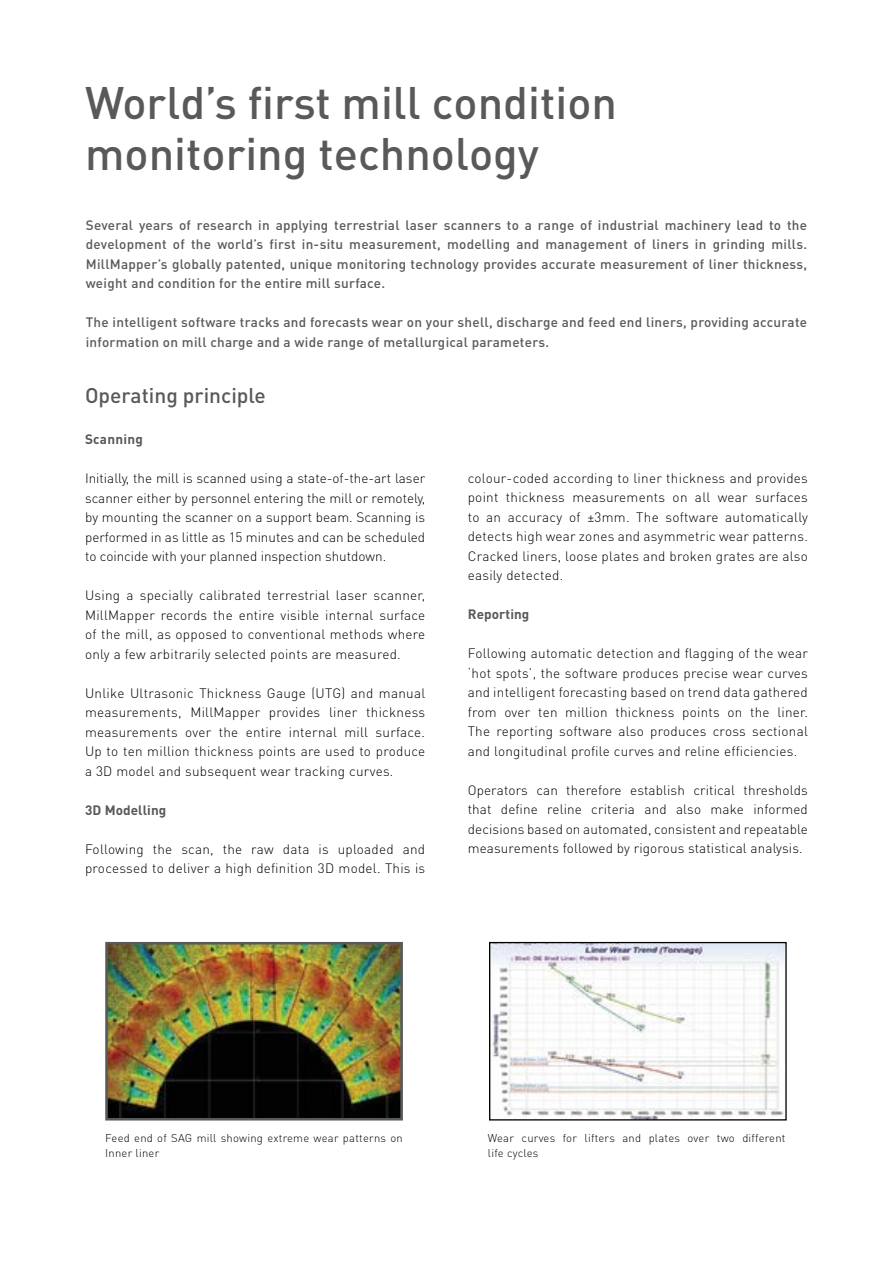
<style>
.page{position:relative;width:893px;height:1263px;background:#fff}
.page>*{position:absolute;margin:0;border:0;box-sizing:border-box;transform-origin:0 0}
.t1{font:500 45px/51px "DIN Pro";color:#58595b}
.t2{font:500 21px "DIN Pro";color:#58595b}
.t3{font:300 13.5px/19.5px "DIN Pro";letter-spacing:.02em;color:#000;text-align:justify}
.t4{font:500 13.5px/19.5px "DIN Pro";letter-spacing:.02em;color:#58595b;text-align:justify}
.t5{font:700 13.5px "DIN Pro";letter-spacing:.005em;color:#58595b}
.t6{font:300 11.25px/15px "DIN Pro";letter-spacing:.02em;color:#000}
</style>
<div class="page">
<img style="left:491px;top:944px;width:294px;height:174px">
<div style="left:489px;top:942px;width:298px;height:178px;border:1px solid #000"></div>
<img style="left:109px;top:946px;width:290px;height:170px">
<div style="left:105px;top:942px;width:298px;height:178px;border:3px solid #58595b"></div>
<h1 class="t1" style="left:85px;top:76px;width:533px">World’s first mill condition monitoring technology</h1>
<p class="t4" style="left:86px;top:214px;width:723px">Several years of research in applying terrestrial laser scanners to a range of industrial machinery lead to the development of the world’s first in-situ measurement, modelling and management of liners in grinding mills.<br>MillMapper’s globally patented, unique monitoring technology provides accurate measurement of liner thickness, weight and condition for the entire mill surface.</p>
<p class="t4" style="left:86px;top:312px;width:723px">The intelligent software tracks and forecasts wear on your shell, discharge and feed end liners, providing accurate information on mill charge and a wide range of metallurgical parameters.</p>
<h2 class="t2" style="left:85px;top:381px;width:182px">Operating principle</h2>
<p class="t5" style="left:85px;top:430px;width:59px">Scanning</p>
<p class="t3" style="left:85px;top:468px;width:342px">Initially, the mill is scanned using a state-of-the-art laser scanner either by personnel entering the mill or remotely, by mounting the scanner on a support beam. Scanning is performed in as little as 15 minutes and can be scheduled to coincide with your planned inspection shutdown.</p>
<p class="t3" style="left:85px;top:585px;width:342px">Using a specially calibrated terrestrial laser scanner, MillMapper records the entire visible internal surface of the mill, as opposed to conventional methods where only a few arbitrarily selected points are measured.</p>
<p class="t3" style="left:85px;top:682px;width:342px">Unlike Ultrasonic Thickness Gauge (UTG) and manual measurements, MillMapper provides liner thickness measurements over the entire internal mill surface.<br>Up to ten million thickness points are used to produce a 3D model and subsequent wear tracking curves.</p>
<p class="t5" style="left:85px;top:800px;width:83px">3D Modelling</p>
<p class="t3" style="left:85px;top:838px;width:342px">Following the scan, the raw data is uploaded and processed to deliver a high definition 3D model. This is</p>
<p class="t3" style="left:468px;top:468px;width:342px">colour-coded according to liner thickness and provides point thickness measurements on all wear surfaces to an accuracy of ±3mm. The software automatically detects high wear zones and asymmetric wear patterns.<br>Cracked liners, loose plates and broken grates are also easily detected.</p>
<p class="t5" style="left:468px;top:605px;width:63px">Reporting</p>
<p class="t3" style="left:468px;top:643px;width:342px">Following automatic detection and flagging of the wear ‘hot spots’, the software produces precise wear curves and intelligent forecasting based on trend data gathered from over ten million thickness points on the liner.<br>The reporting software also produces cross sectional and longitudinal profile curves and reline efficiencies.</p>
<p class="t3" style="left:468px;top:780px;width:342px">Operators can therefore establish critical thresholds that define reline criteria and also make informed decisions based on automated, consistent and repeatable measurements followed by rigorous statistical analysis.</p>
<p class="t6" style="left:105px;top:1130px;width:299px">Feed end of SAG mill showing extreme wear patterns on<br>Inner liner</p>
<p class="t6" style="left:488px;top:1130px;width:299px">Wear curves for lifters and plates over two different life cycles</p>
</div>
